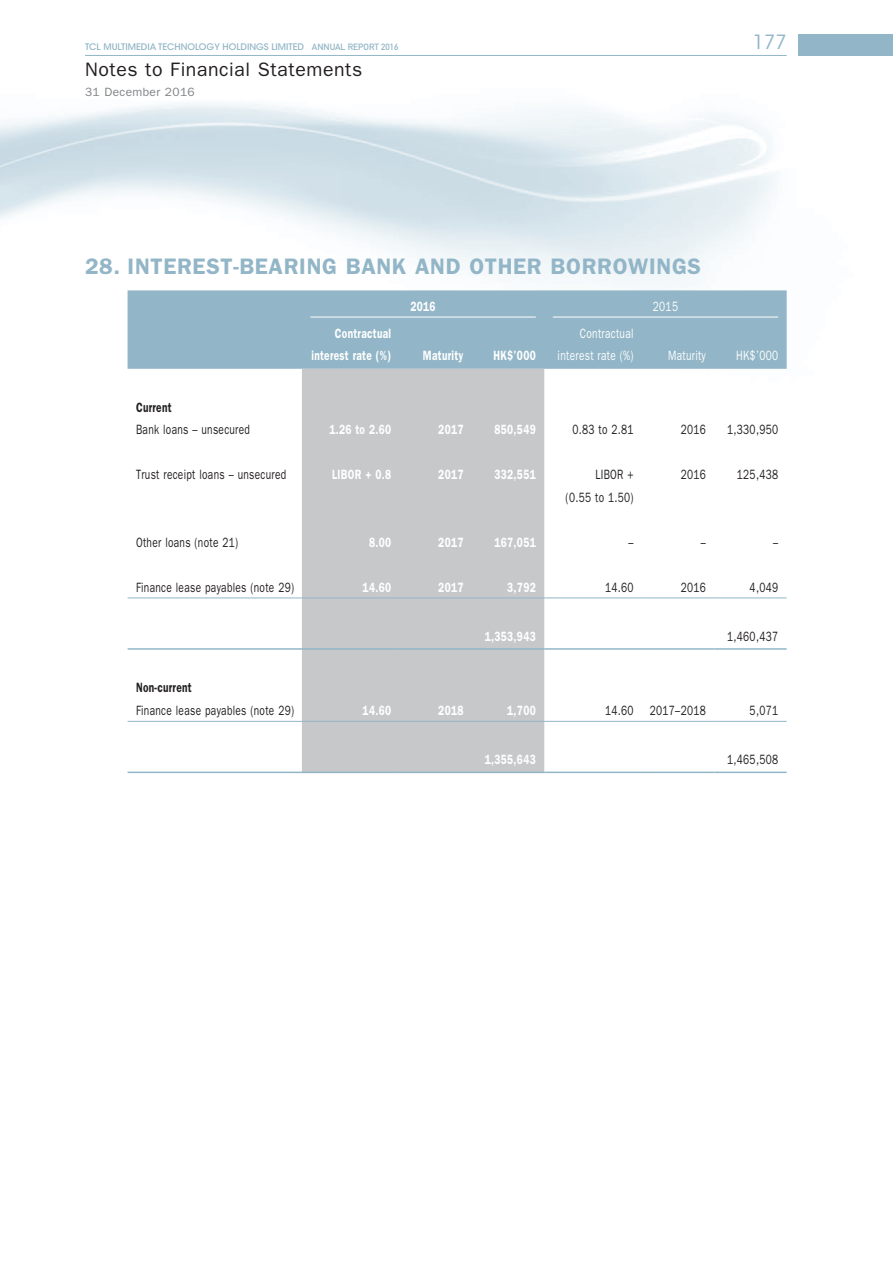
<style>
.page{position:relative;width:893px;height:1263px;background:#fff}
.page>*{position:absolute;margin:0;border:0;box-sizing:border-box;transform-origin:0 0}
.t1{font:600 22.5px "ITC Franklin Gothic Std";letter-spacing:.03em;color:#92b6c7}
.t2{font:19.5px "ITC Franklin Gothic Std";letter-spacing:.03em;color:#231f20}
.t3{font:19.5px "ITC Avant Garde Std";color:#92b6c7}
.t4{font:13.5px/22.5px "ITC Franklin Gothic Std";letter-spacing:.03em;color:#231f20;text-align:right;scale:.75 1}
.t5{font:600 13.5px/22.5px "ITC Franklin Gothic Std";letter-spacing:.03em;color:#fff;text-align:right;scale:.75 1}
.t6{font:13.5px/22.5px "ITC Franklin Gothic Std";letter-spacing:.03em;color:#fff;text-align:right;scale:.75 1}
.t7{font:600 13.5px "ITC Franklin Gothic Std";letter-spacing:.03em;color:#231f20;scale:.75 1}
.t8{font:12px "ITC Franklin Gothic Std";letter-spacing:.03em;color:#808285}
.t9{font:500 9px "ITC Avant Garde Std";color:#92b6c7}
.s1{font-family:"DIN Mittelschrift Std";font-weight:400}
.s2{color:#fff}
</style>
<div class="page">
<hr style="left:85px;top:55px;width:702px;height:1px;background:#92b6c7">
<div style="left:798px;top:34px;width:95px;height:22px;background:#92b6c7"></div>
<div style="left:128px;top:290px;width:659px;height:79px;background:#92b6c7"></div>
<div style="left:302px;top:369px;width:242px;height:403px;background:#c7c8ca"></div>
<hr style="left:310px;top:317px;width:226px;height:1px;background:#fff">
<hr style="left:553px;top:317px;width:225px;height:1px;background:#fff">
<hr style="left:128px;top:598px;width:174px;height:1px;background:#92b6c7">
<hr style="left:302px;top:598px;width:98px;height:1px;background:#92b6c7">
<hr style="left:400px;top:598px;width:72px;height:1px;background:#92b6c7">
<hr style="left:472px;top:598px;width:72px;height:1px;background:#92b6c7">
<hr style="left:544px;top:598px;width:98px;height:1px;background:#92b6c7">
<hr style="left:642px;top:598px;width:72px;height:1px;background:#92b6c7">
<hr style="left:714px;top:598px;width:73px;height:1px;background:#92b6c7">
<hr style="left:128px;top:648px;width:174px;height:2px;background:#92b6c7">
<hr style="left:302px;top:648px;width:98px;height:2px;background:#92b6c7">
<hr style="left:400px;top:648px;width:72px;height:2px;background:#92b6c7">
<hr style="left:472px;top:648px;width:72px;height:2px;background:#92b6c7">
<hr style="left:544px;top:648px;width:98px;height:2px;background:#92b6c7">
<hr style="left:642px;top:648px;width:72px;height:2px;background:#92b6c7">
<hr style="left:714px;top:648px;width:73px;height:2px;background:#92b6c7">
<hr style="left:128px;top:721px;width:174px;height:1px;background:#92b6c7">
<hr style="left:302px;top:721px;width:98px;height:1px;background:#92b6c7">
<hr style="left:400px;top:721px;width:72px;height:1px;background:#92b6c7">
<hr style="left:472px;top:721px;width:72px;height:1px;background:#92b6c7">
<hr style="left:544px;top:721px;width:98px;height:1px;background:#92b6c7">
<hr style="left:642px;top:721px;width:72px;height:1px;background:#92b6c7">
<hr style="left:714px;top:721px;width:73px;height:1px;background:#92b6c7">
<hr style="left:128px;top:772px;width:174px;height:1px;background:#92b6c7">
<hr style="left:302px;top:772px;width:98px;height:1px;background:#92b6c7">
<hr style="left:400px;top:772px;width:72px;height:1px;background:#92b6c7">
<hr style="left:472px;top:772px;width:72px;height:1px;background:#92b6c7">
<hr style="left:544px;top:772px;width:98px;height:1px;background:#92b6c7">
<hr style="left:642px;top:772px;width:72px;height:1px;background:#92b6c7">
<hr style="left:714px;top:772px;width:73px;height:1px;background:#92b6c7">
<p class="t9" style="left:85px;top:41px;width:315px">TCL MULTIMEDIA TECHNOLOGY HOLDINGS LIMITED <span class="s1">ANNUAL REPORT 2016</span></p>
<h2 class="t3" style="left:742px;top:30px;width:46px"><span class="s2">0</span>177</h2>
<h2 class="t2" style="left:85px;top:58px;width:279px">Notes to Financial Statements</h2>
<p class="t8" style="left:85px;top:85px;width:111px">31 December 2016</p>
<h1 class="t1" style="left:85px;top:253px;width:618px">28. INTEREST-BEARING BANK AND OTHER BORROWINGS</h1>
<p class="t5" style="left:410px;top:295px;width:35px">2016</p>
<p class="t6" style="left:653px;top:295px;width:35px">2015</p>
<p class="t5" style="left:311px;top:322px;width:108px">Contractual interest rate (%)</p>
<p class="t6" style="left:558px;top:322px;width:103px">Contractual interest rate (%)</p>
<p class="t6" style="left:668px;top:344px;width:52px">Maturity</p>
<p class="t6" style="left:736px;top:344px;width:58px">HK$’000</p>
<p class="t5" style="left:423px;top:344px;width:56px">Maturity</p>
<p class="t5" style="left:493px;top:344px;width:58px">HK$’000</p>
<p class="t7" style="left:136px;top:399px;width:49px">Current</p>
<p class="t4" style="left:136px;top:418px;width:154px">Bank loans – unsecured</p>
<p class="t5" style="left:329px;top:418px;width:84px">1.26 to 2.60</p>
<p class="t5" style="left:438px;top:418px;width:35px">2017</p>
<p class="t5" style="left:494px;top:418px;width:57px">850,549</p>
<p class="t4" style="left:572px;top:418px;width:83px">0.83 to 2.81</p>
<p class="t4" style="left:681px;top:418px;width:35px">2016</p>
<p class="t4" style="left:727px;top:418px;width:70px">1,330,950</p>
<p class="t4" style="left:136px;top:463px;width:202px">Trust receipt loans – unsecured</p>
<p class="t5" style="left:332px;top:463px;width:80px">LIBOR + 0.8</p>
<p class="t5" style="left:438px;top:463px;width:35px">2017</p>
<p class="t5" style="left:494px;top:463px;width:57px">332,551</p>
<p class="t4" style="left:566px;top:463px;width:92px">LIBOR +<br>(0.55 to 1.50)</p>
<p class="t4" style="left:681px;top:463px;width:35px">2016</p>
<p class="t4" style="left:737px;top:463px;width:57px">125,438</p>
<p class="t4" style="left:136px;top:531px;width:138px">Other loans (note 21)</p>
<p class="t5" style="left:369px;top:531px;width:31px">8.00</p>
<p class="t5" style="left:438px;top:531px;width:35px">2017</p>
<p class="t5" style="left:494px;top:531px;width:57px">167,051</p>
<p class="t4" style="left:628px;top:531px;width:8px">–</p>
<p class="t4" style="left:701px;top:531px;width:8px">–</p>
<p class="t4" style="left:773px;top:531px;width:8px">–</p>
<p class="t4" style="left:136px;top:576px;width:212px">Finance lease payables (note 29)</p>
<p class="t5" style="left:363px;top:576px;width:40px">14.60</p>
<p class="t5" style="left:438px;top:576px;width:35px">2017</p>
<p class="t5" style="left:507px;top:576px;width:40px">3,792</p>
<p class="t4" style="left:605px;top:576px;width:40px">14.60</p>
<p class="t4" style="left:681px;top:576px;width:35px">2016</p>
<p class="t4" style="left:750px;top:576px;width:40px">4,049</p>
<p class="t5" style="left:485px;top:625px;width:70px">1,353,943</p>
<p class="t4" style="left:727px;top:625px;width:70px">1,460,437</p>
<p class="t7" style="left:136px;top:680px;width:76px">Non-current</p>
<p class="t4" style="left:136px;top:699px;width:212px">Finance lease payables (note 29)</p>
<p class="t5" style="left:363px;top:699px;width:40px">14.60</p>
<p class="t5" style="left:438px;top:699px;width:35px">2018</p>
<p class="t5" style="left:507px;top:699px;width:40px">1,700</p>
<p class="t4" style="left:605px;top:699px;width:136px">14.60 2017–2018</p>
<p class="t4" style="left:750px;top:699px;width:40px">5,071</p>
<p class="t5" style="left:485px;top:748px;width:70px">1,355,643</p>
<p class="t4" style="left:727px;top:749px;width:70px">1,465,508</p>
</div>
